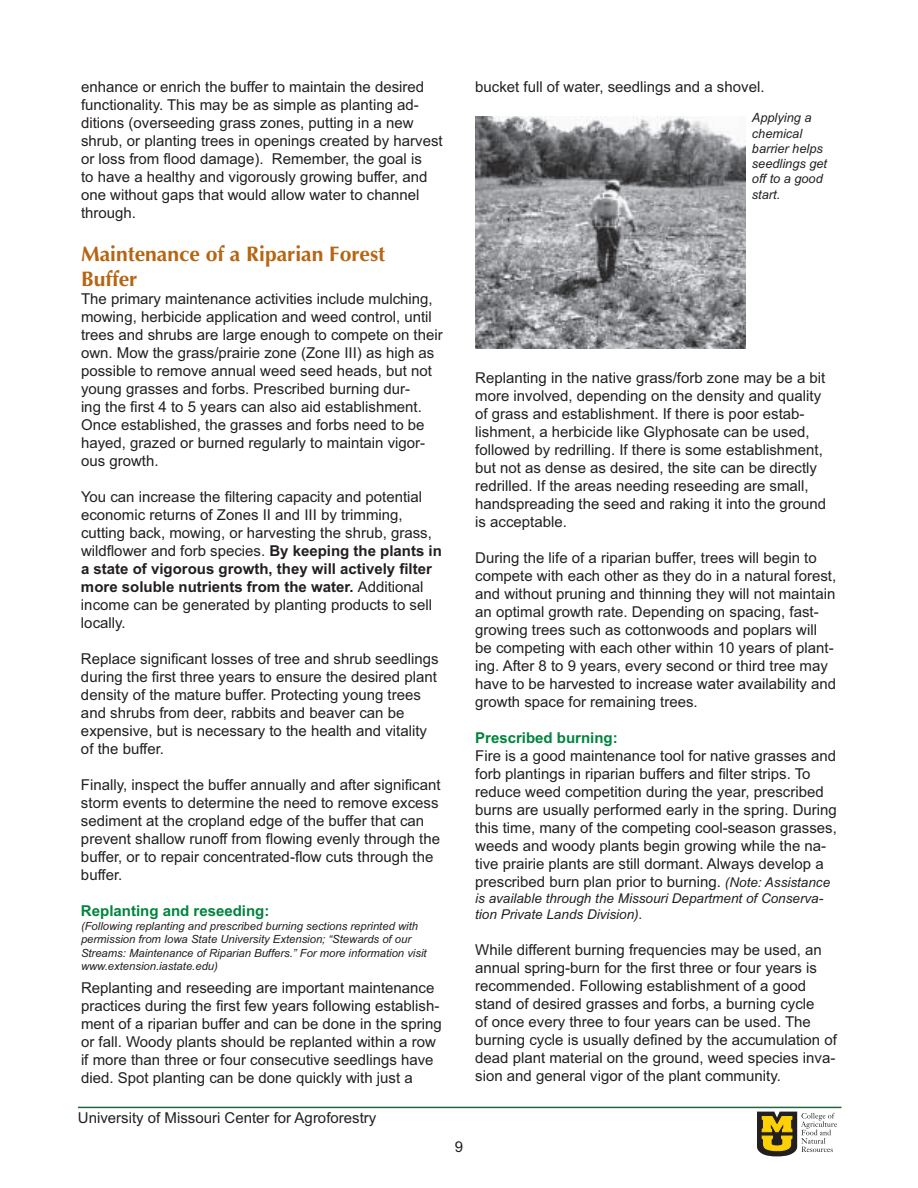
<style>
.page{position:relative;width:918px;height:1188px;background:#fff}
.page>*{position:absolute;margin:0;border:0;box-sizing:border-box;transform-origin:0 0}
.t1{font:700 21px/25.2px "Optima";color:#b66512}
.t2{font:15px/18px "Arial";color:#231f20}
.t3{font:700 15px "Arial";color:#00843d}
.t4{font:italic 13.5px/16.2px "Arial";color:#231f20}
.t5{font:italic 12.75px/15.3px "Arial";color:#231f20}
.t6{font:italic 11.25px/13.5px "Arial";color:#231f20}
.s1{font-weight:700}
.s2{font-style:italic;font-size:13.5px}
</style>
<div class="page">
<hr style="left:78px;top:1107px;width:764px;height:1px;background:#24663f">
<svg style="left:757px;top:1112px;width:80px;height:44px"></svg>
<img style="left:475px;top:117px;width:270px;height:232px">
<p class="t2" style="left:81px;top:79px;width:363px">enhance or enrich the buffer to maintain the desired functionality. This may be as simple as planting ad&shy;ditions (overseeding grass zones, putting in a new shrub, or planting trees in openings created by harvest or loss from flood damage). Remember, the goal is<br>to have a healthy and vigorously growing buffer, and one without gaps that would allow water to channel through.</p>
<h1 class="t1" style="left:81px;top:243px;width:306px">Maintenance of a Riparian Forest<br>Buffer</h1>
<p class="t2" style="left:81px;top:292px;width:363px">The primary maintenance activities include mulching, mowing, herbicide application and weed control, until trees and shrubs are large enough to compete on their own. Mow the grass/prairie zone (Zone III) as high as possible to remove annual weed seed heads, but not young grasses and forbs. Prescribed burning dur-<br>ing the first 4 to 5 years can also aid establishment.<br>Once established, the grasses and forbs need to be hayed, grazed or burned regularly to maintain vigor&shy;ous growth.</p>
<p class="t2" style="left:81px;top:490px;width:362px">You can increase the filtering capacity and potential economic returns of Zones II and III by trimming, cutting back, mowing, or harvesting the shrub, grass, wildflower and forb species. <span class="s1">By keeping the plants in a state of vigorous growth, they will actively filter more soluble nutrients from the water.</span> Additional income can be generated by planting products to sell locally.</p>
<p class="t2" style="left:81px;top:652px;width:359px">Replace significant losses of tree and shrub seedlings during the first three years to ensure the desired plant density of the mature buffer. Protecting young trees and shrubs from deer, rabbits and beaver can be expensive, but is necessary to the health and vitality of the buffer.</p>
<p class="t2" style="left:81px;top:778px;width:361px">Finally, inspect the buffer annually and after significant storm events to determine the need to remove excess sediment at the cropland edge of the buffer that can prevent shallow runoff from flowing evenly through the buffer, or to repair concentrated-flow cuts through the buffer.</p>
<p class="t3" style="left:81px;top:906px;width:190px">Replanting and reseeding:</p>
<p class="t6" style="left:81px;top:920px;width:347px">(Following replanting and prescribed burning sections reprinted with permission from Iowa State University Extension; “Stewards of our Streams: Maintenance of Riparian Buffers.” For more information visit www.extension.iastate.edu)</p>
<p class="t2" style="left:81px;top:980px;width:362px">Replanting and reseeding are important maintenance practices during the first few years following establish&shy;ment of a riparian buffer and can be done in the spring or fall. Woody plants should be replanted within a row if more than three or four consecutive seedlings have died. Spot planting can be done quickly with just a</p>
<p class="t2" style="left:78px;top:1110px;width:300px">University of Missouri Center for Agroforestry</p>
<p class="t2" style="left:455px;top:1139px;width:10px">9</p>
<p class="t2" style="left:475px;top:79px;width:291px">bucket full of water, seedlings and a shovel.</p>
<p class="t5" style="left:752px;top:111px;width:77px">Applying a chemical barrier helps seedlings get off to a good start.</p>
<p class="t2" style="left:475px;top:370px;width:353px">Replanting in the native grass/forb zone may be a bit more involved, depending on the density and quality of grass and establishment. If there is poor estab&shy;lishment, a herbicide like Glyphosate can be used, followed by redrilling. If there is some establishment, but not as dense as desired, the site can be directly redrilled. If the areas needing reseeding are small, handspreading the seed and raking it into the ground is acceptable.</p>
<p class="t2" style="left:475px;top:550px;width:363px">During the life of a riparian buffer, trees will begin to compete with each other as they do in a natural forest, and without pruning and thinning they will not maintain an optimal growth rate. Depending on spacing, fast&shy;growing trees such as cottonwoods and poplars will be competing with each other within 10 years of plant&shy;ing. After 8 to 9 years, every second or third tree may have to be harvested to increase water availability and growth space for remaining trees.</p>
<p class="t3" style="left:475px;top:732px;width:144px">Prescribed burning:</p>
<p class="t2" style="left:475px;top:748px;width:363px">Fire is a good maintenance tool for native grasses and forb plantings in riparian buffers and filter strips. To reduce weed competition during the year, prescribed burns are usually performed early in the spring. During this time, many of the competing cool-season grasses, weeds and woody plants begin growing while the na&shy;tive prairie plants are still dormant. Always develop a prescribed burn plan prior to burning. <span class="s2">(Note: Assistance</span></p>
<p class="t4" style="left:475px;top:891px;width:350px">is available through the Missouri Department of Conserva&shy;tion Private Lands Division).</p>
<p class="t2" style="left:475px;top:942px;width:363px">While different burning frequencies may be used, an annual spring-burn for the first three or four years is recommended. Following establishment of a good stand of desired grasses and forbs, a burning cycle<br>of once every three to four years can be used. The burning cycle is usually defined by the accumulation of dead plant material on the ground, weed species inva&shy;sion and general vigor of the plant community.</p>
</div>
